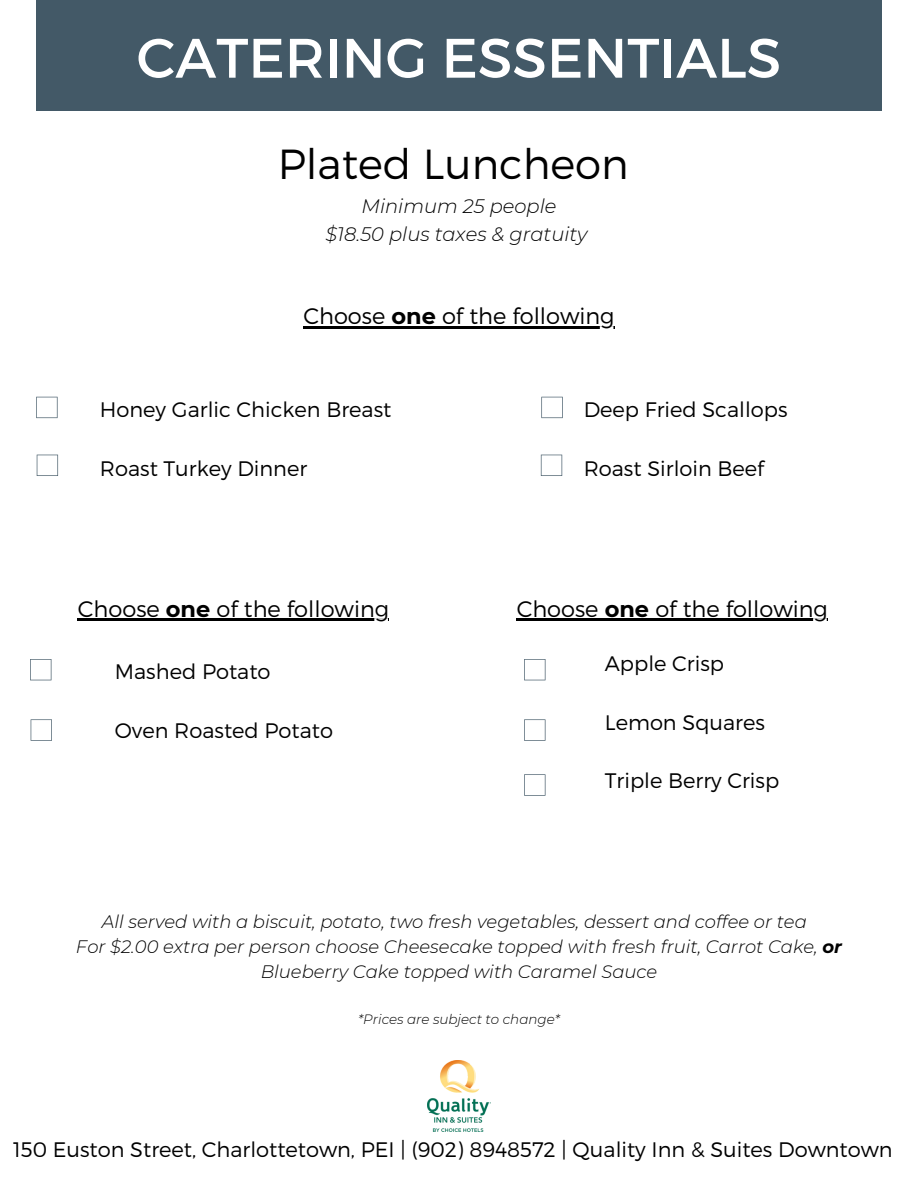
<style>
.page{position:relative;width:918px;height:1188px;background:#fff}
.page>*{position:absolute;margin:0;border:0;box-sizing:border-box;transform-origin:0 0}
.t1{font:55.5px "Montserrat";color:#fff}
.t2{font:300 42px "Montserrat";color:#000}
.t3{font:300 22.5px "Montserrat";color:#000}
.t4{font:300 21px "Montserrat";color:#000}
.t5{font:italic 300 19.5px/28.2px "Montserrat";color:#000;text-align:center}
.t6{font:italic 300 18px/25.3px "Montserrat";color:#000;text-align:center}
.t7{font:italic 300 13.5px "Montserrat";color:#000}
.s1{font-weight:700}
</style>
<div class="page">
<div style="left:36px;top:0;width:846px;height:110px;background:#435967"></div>
<svg style="left:36px;top:397px;width:22px;height:21px"></svg>
<svg style="left:37px;top:455px;width:21px;height:21px"></svg>
<svg style="left:541px;top:397px;width:22px;height:21px"></svg>
<svg style="left:541px;top:455px;width:21px;height:21px"></svg>
<svg style="left:524px;top:659px;width:21px;height:21px"></svg>
<svg style="left:524px;top:719px;width:21px;height:22px"></svg>
<svg style="left:524px;top:774px;width:21px;height:22px"></svg>
<hr style="left:303px;top:327px;width:88px;height:2px;background:#000">
<hr style="left:391px;top:327px;width:45px;height:2px;background:#000">
<hr style="left:436px;top:327px;width:179px;height:2px;background:#000">
<hr style="left:517px;top:619px;width:88px;height:2px;background:#000">
<hr style="left:605px;top:619px;width:44px;height:2px;background:#000">
<hr style="left:649px;top:619px;width:179px;height:2px;background:#000">
<hr style="left:78px;top:619px;width:88px;height:2px;background:#000">
<hr style="left:166px;top:619px;width:44px;height:2px;background:#000">
<hr style="left:210px;top:619px;width:179px;height:2px;background:#000">
<svg style="left:30px;top:659px;width:21px;height:21px"></svg>
<svg style="left:31px;top:719px;width:21px;height:22px"></svg>
<img style="left:428px;top:1061px;width:63px;height:70px">
<h1 class="t1" style="left:137px;top:22px;width:646px">CATERING ESSENTIALS</h1>
<h2 class="t2" style="left:278px;top:137px;width:353px">Plated Luncheon</h2>
<p class="t5" style="left:325px;top:191px;width:264px">Minimum 25 people<br>$18.50 plus taxes &amp; gratuity</p>
<p class="t3" style="left:303px;top:302px;width:313px">Choose <span class="s1">one</span> of the following</p>
<p class="t4" style="left:100px;top:396px;width:293px">Honey Garlic Chicken Breast</p>
<p class="t4" style="left:100px;top:455px;width:209px">Roast Turkey Dinner</p>
<p class="t3" style="left:78px;top:594px;width:313px">Choose <span class="s1">one</span> of the following</p>
<p class="t4" style="left:115px;top:658px;width:157px">Mashed Potato</p>
<p class="t4" style="left:115px;top:717px;width:220px">Oven Roasted Potato</p>
<p class="t4" style="left:584px;top:396px;width:205px">Deep Fried Scallops</p>
<p class="t4" style="left:584px;top:455px;width:182px">Roast Sirloin Beef</p>
<p class="t3" style="left:517px;top:594px;width:313px">Choose <span class="s1">one</span> of the following</p>
<p class="t4" style="left:605px;top:650px;width:121px">Apple Crisp</p>
<p class="t4" style="left:605px;top:709px;width:162px">Lemon Squares</p>
<p class="t4" style="left:605px;top:767px;width:176px">Triple Berry Crisp</p>
<p class="t6" style="left:76px;top:909px;width:768px">All served with a biscuit, potato, two fresh vegetables, dessert and coffee or tea<br>For $2.00 extra per person choose Cheesecake topped with fresh fruit, Carrot Cake, <span class="s1">or<br></span>Blueberry Cake topped with Caramel Sauce</p>
<p class="t7" style="left:358px;top:1011px;width:203px">*Prices are subject to change*</p>
<p class="t4" style="left:13px;top:1136px;width:881px">150 Euston Street, Charlottetown, PEI | (902) 8948572 | Quality Inn &amp; Suites Downtown</p>
</div>
